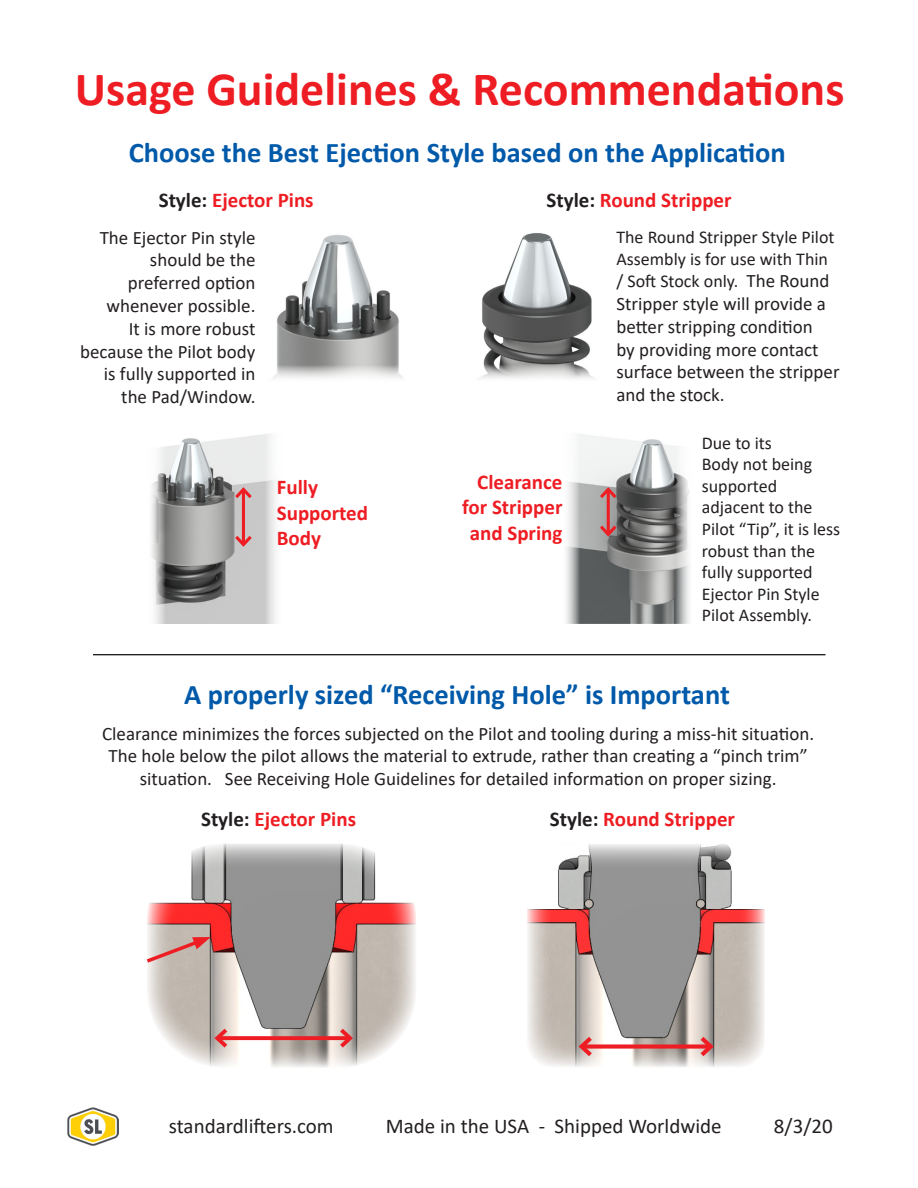
<style>
.page{position:relative;width:918px;height:1188px;background:#fff}
.page>*{position:absolute;margin:0;border:0;box-sizing:border-box;transform-origin:0 0}
.t1{font:700 48px "Calibri";color:#ee1d23}
.t2{font:700 28.5px "Calibri";color:#0159a9}
.t3{font:700 21px/25.2px "Calibri";color:#ee1d23}
.t4{font:21px "Calibri";color:#231f20}
.t5{font:19.05px/22.8px "Calibri";color:#231f20;text-align:right}
.t6{font:18px/21.6px "Calibri";color:#231f20}
.s1{color:#231f20}
.s2{font-size:19.05px}
</style>
<div class="page">
<img style="left:68px;top:1107px;width:51px;height:38px">
<hr style="left:93px;top:654px;width:733px;height:1px;background:#231f20">
<img style="left:273px;top:234px;width:130px;height:144px">
<img style="left:480px;top:233px;width:114px;height:146px">
<img style="left:147px;top:843px;width:269px;height:224px">
<svg style="left:231px;top:1036px;width:105px;height:4px"></svg>
<svg style="left:336px;top:1025px;width:20px;height:27px"></svg>
<svg style="left:212px;top:1025px;width:19px;height:27px"></svg>
<svg style="left:146px;top:936px;width:65px;height:30px;background:#cda7a2"></svg>
<img style="left:527px;top:844px;width:238px;height:223px">
<div style="left:582px;top:1044px;width:129px;height:5px;background:#ee1d23"></div>
<svg style="left:696px;top:1032px;width:21px;height:29px"></svg>
<svg style="left:576px;top:1032px;width:20px;height:29px"></svg>
<img style="left:566px;top:434px;width:123px;height:189px">
<img style="left:151px;top:434px;width:125px;height:190px">
<hr style="left:607px;top:489px;width:3px;height:45px;background:#ee1d23">
<svg style="left:597px;top:485px;width:23px;height:16px"></svg>
<svg style="left:597px;top:522px;width:23px;height:17px"></svg>
<hr style="left:242px;top:489px;width:3px;height:56px;background:#ee1d23">
<svg style="left:232px;top:485px;width:23px;height:17px"></svg>
<svg style="left:232px;top:533px;width:23px;height:16px"></svg>
<p class="t1" style="left:75px;top:55px;width:771px">Usage Guidelines &amp; Recommendations</p>
<p class="t2" style="left:129px;top:132px;width:659px">Choose the Best Ejection Style based on the Application</p>
<p class="t3" style="left:159px;top:187px;width:156px"><span class="s1">Style:</span> Ejector Pins</p>
<p class="t3" style="left:546px;top:187px;width:187px"><span class="s1">Style:</span> Round Stripper</p>
<p class="t5" style="left:100px;top:225px;width:157px">The Ejector Pin style should be the</p>
<p class="t5" style="left:107px;top:271px;width:150px">preferred option whenever possible.</p>
<p class="t5" style="left:129px;top:317px;width:128px">It is more robust</p>
<p class="t5" style="left:80px;top:339px;width:177px">because the Pilot body</p>
<p class="t5" style="left:104px;top:362px;width:153px">is fully supported in</p>
<p class="t5" style="left:121px;top:385px;width:136px">the Pad/Window.</p>
<p class="t6" style="left:616px;top:225px;width:220px;line-height:22.2px">The Round Stripper Style Pilot<br>Assembly is for use with Thin / Soft Stock only. <span class="s2">The Round</span></p>
<p class="t5" style="left:616px;top:292px;width:225px;text-align:left">Stripper style will provide a better stripping condition<br>by providing more contact surface between the stripper and the stock.</p>
<p class="t3" style="left:277px;top:474px;width:93px">Fully<br>Supported</p>
<p class="t3" style="left:277px;top:525px;width:46px">Body</p>
<p class="t3" style="left:462px;top:469px;width:102px;text-align:right">Clearance for Stripper and Spring</p>
<p class="t6" style="left:702px;top:431px;width:140px">Due to its<br>Body not being supported adjacent to the<br>Pilot “Tip”, it is less robust than the fully supported<br>Ejector Pin Style<br>Pilot Assembly.</p>
<p class="t2" style="left:184px;top:674px;width:547px">A properly sized “Receiving Hole” is Important</p>
<p class="t5" style="left:102px;top:721px;width:714px">Clearance minimizes the forces subjected on the Pilot and tooling during a miss-hit situation.</p>
<p class="t5" style="left:109px;top:744px;width:701px;text-align:center">The hole below the pilot allows the material to extrude, rather than creating a “pinch trim” situation. See Receiving Hole Guidelines for detailed information on proper sizing.</p>
<p class="t3" style="left:201px;top:806px;width:156px"><span class="s1">Style:</span> Ejector Pins</p>
<p class="t3" style="left:550px;top:806px;width:187px"><span class="s1">Style:</span> Round Stripper</p>
<p class="t4" style="left:169px;top:1111px;width:166px">standardlifters.com</p>
<p class="t4" style="left:386px;top:1111px;width:337px">Made in the USA - Shipped Worldwide</p>
<p class="t4" style="left:774px;top:1111px;width:60px">8/3/20</p>
</div>
